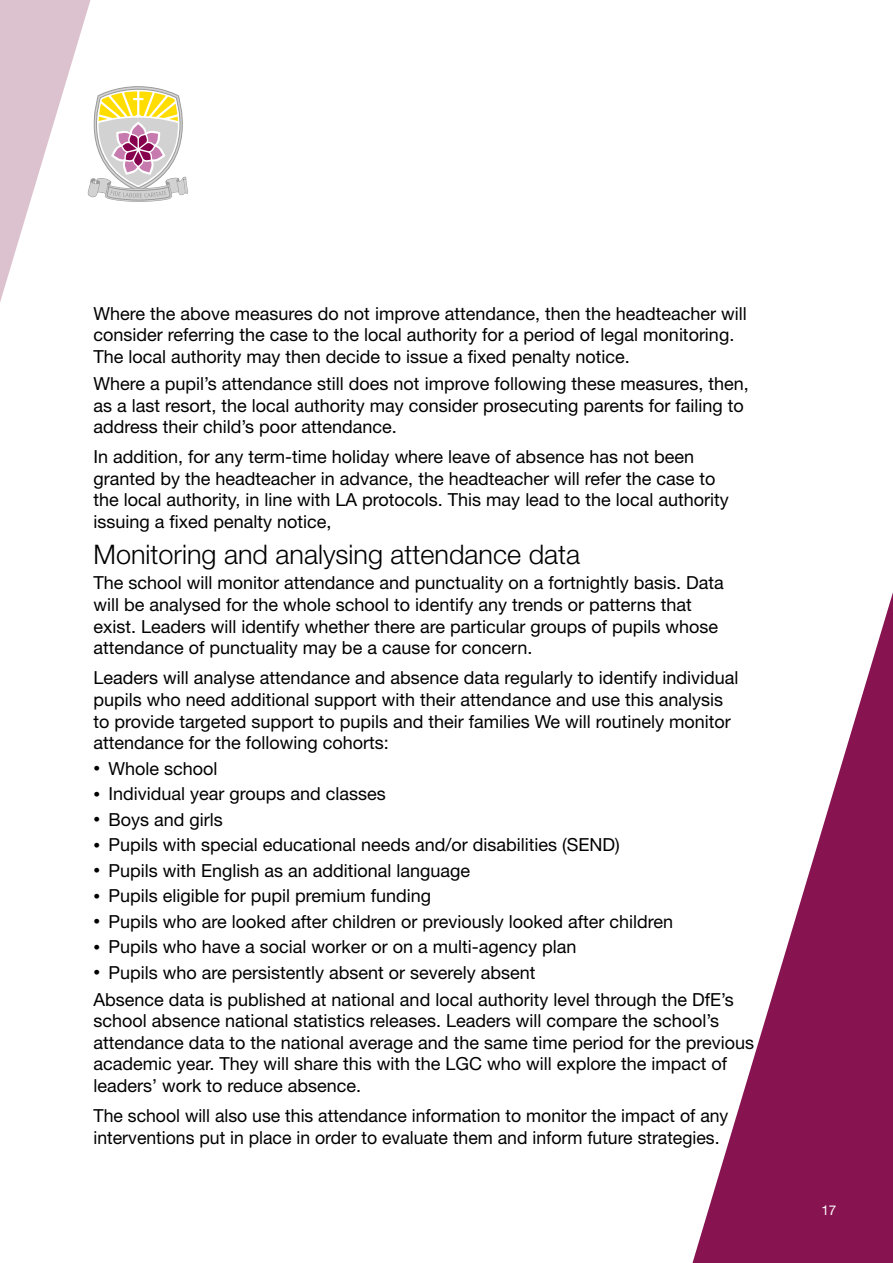
<style>
.page{position:relative;width:893px;height:1263px;background:#fff}
.page>*{position:absolute;margin:0;border:0;box-sizing:border-box;transform-origin:0 0}
.t1{font:300 27px "Helvetica Neue LT Std";color:#000}
.t2{font:18px/21.6px "Helvetica Neue LT Std";color:#000}
.t3{font:13.5px "Helvetica Neue LT Std";color:#fff}
.s1{font-size:13.5px}
</style>
<div class="page">
<svg style="left:692px;top:592px;width:201px;height:671px"></svg>
<svg style="left:0;top:0;width:189px;height:302px"></svg>
<p class="t2" style="left:94px;top:302px;width:655px">Where the above measures do not improve attendance, then the headteacher will consider referring the case to the local authority for a period of legal monitoring.<br>The local authority may then decide to issue a fixed penalty notice.</p>
<p class="t2" style="left:94px;top:372px;width:657px">Where a pupil’s attendance still does not improve following these measures, then, as a last resort, the local authority may consider prosecuting parents for failing to address their child’s poor attendance.</p>
<p class="t2" style="left:94px;top:446px;width:637px">In addition, for any term-time holiday where leave of absence has not been granted by the headteacher in advance, the headteacher will refer the case to the local authority, in line with LA protocols. This may lead to the local authority issuing a fixed penalty notice,</p>
<h1 class="t1" style="left:94px;top:538px;width:488px">Monitoring and analysing attendance data</h1>
<p class="t2" style="left:94px;top:572px;width:632px">The school will monitor attendance and punctuality on a fortnightly basis. Data will be analysed for the whole school to identify any trends or patterns that exist. Leaders will identify whether there are particular groups of pupils whose attendance of punctuality may be a cause for concern.</p>
<p class="t2" style="left:94px;top:667px;width:646px">Leaders will analyse attendance and absence data regularly to identify individual pupils who need additional support with their attendance and use this analysis to provide targeted support to pupils and their families We will routinely monitor attendance for the following cohorts:</p>
<p class="t2" style="left:94px;top:757px;width:126px"><span class="s1">•</span> Whole school</p>
<p class="t2" style="left:94px;top:783px;width:294px"><span class="s1">•</span> Individual year groups and classes</p>
<p class="t2" style="left:94px;top:808px;width:131px"><span class="s1">•</span> Boys and girls</p>
<p class="t2" style="left:94px;top:834px;width:528px"><span class="s1">•</span> Pupils with special educational needs and/or disabilities (SEND)</p>
<p class="t2" style="left:94px;top:859px;width:378px"><span class="s1">•</span> Pupils with English as an additional language</p>
<p class="t2" style="left:94px;top:885px;width:339px"><span class="s1">•</span> Pupils eligible for pupil premium funding</p>
<p class="t2" style="left:94px;top:910px;width:581px"><span class="s1">•</span> Pupils who are looked after children or previously looked after children</p>
<p class="t2" style="left:94px;top:936px;width:485px"><span class="s1">•</span> Pupils who have a social worker or on a multi-agency plan</p>
<p class="t2" style="left:94px;top:958px;width:642px;line-height:27px"><span class="s1">•</span> Pupils who are persistently absent or severely absent<br>Absence data is published at national and local authority level through the DfE’s</p>
<p class="t2" style="left:94px;top:1010px;width:662px">school absence national statistics releases. Leaders will compare the school’s attendance data to the national average and the same time period for the previous academic year. They will share this with the LGC who will explore the impact of leaders’ work to reduce absence.</p>
<p class="t2" style="left:94px;top:1104px;width:636px">The school will also use this attendance information to monitor the impact of any interventions put in place in order to evaluate them and inform future strategies.</p>
<p class="t3" style="left:821px;top:1202px;width:17px">17</p>
</div>
